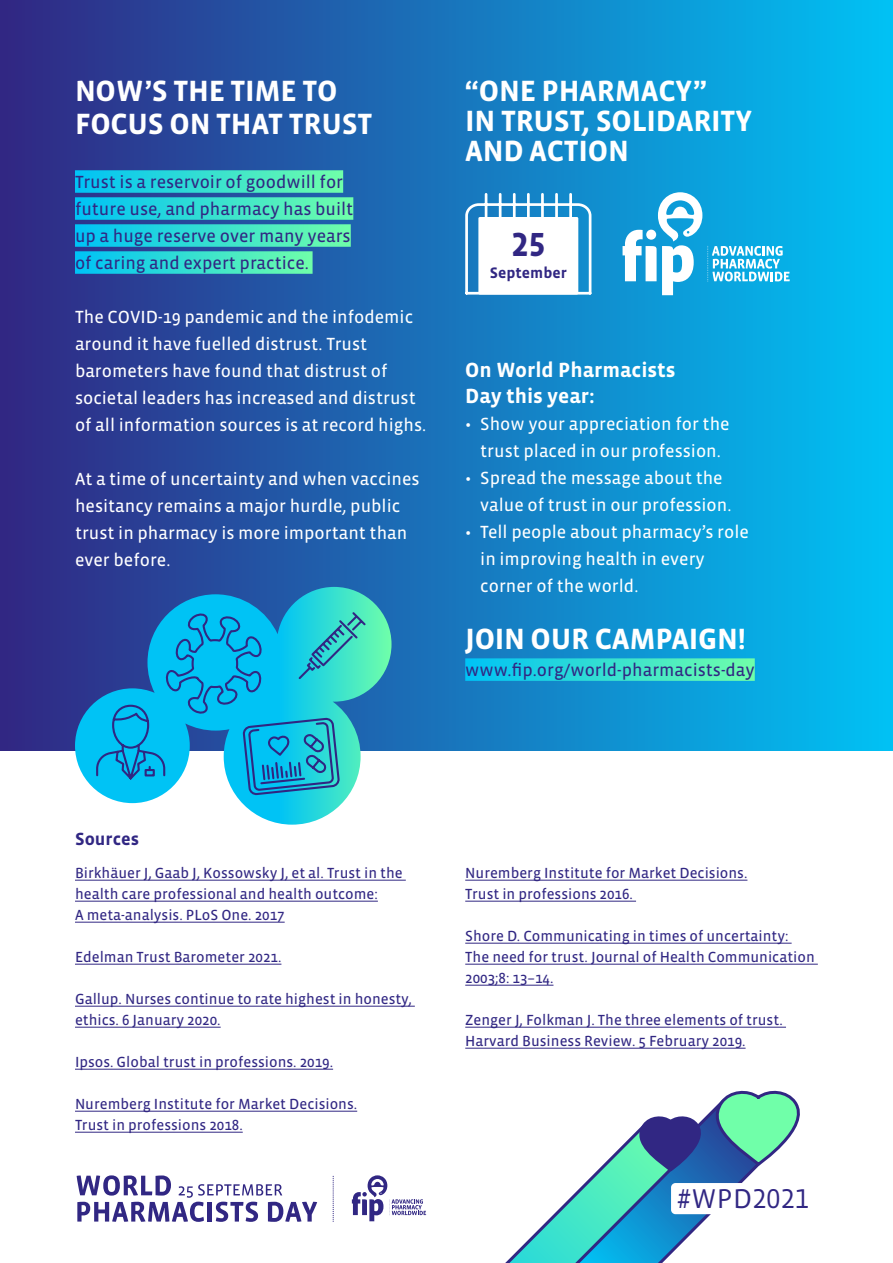
<style>
.page{position:relative;width:893px;height:1263px;background:#fff}
.page>*{position:absolute;margin:0;border:0;box-sizing:border-box;transform-origin:0 0}
.t1{font:700 34.2px "Vista Sans OT";color:#312783}
.H1_Kop_wit_CAP{font:700 30px/30px "Vista Sans OT";letter-spacing:-.01em;color:#fff}
.t2{font:27.9px "Vista Sans OT";letter-spacing:.01em;color:#312783}
.H2_Titel{font:700 21px/25.5px "Vista Sans OT";color:#fff}
.P_Bodytekst_wit{font:18px/27px "Vista Sans OT";color:#fff}
.P_Highlight{font:18px/27px "Vista Sans OT";color:#312783}
.H2_Alineatitel_blauw{font:700 18px "Vista Sans OT";color:#312783}
.t3{font:700 15.6px "Vista Sans OT";color:#312783}
.P_Sources{font:15px/21px "Vista Sans OT";color:#312783}
</style>
<div class="page">
<div style="left:0;top:0;width:893px;height:750px;background:linear-gradient(to right,#312682,#00c2f4)"></div>
<svg style="left:77px;top:1175px;width:240px;height:47px"></svg>
<svg style="left:333px;top:1176px;width:1px;height:46px"></svg>
<div style="left:75px;top:170px;width:268px;height:23px;background:linear-gradient(to right,#00c2f6,#6fffaa)"></div>
<div style="left:75px;top:197px;width:278px;height:23px;background:linear-gradient(to right,#00c2f6,#6fffaa)"></div>
<div style="left:75px;top:224px;width:276px;height:23px;background:linear-gradient(to right,#00c2f6,#6fffa9)"></div>
<div style="left:75px;top:251px;width:238px;height:23px;background:linear-gradient(to right,#00c2f6,#6fffa9)"></div>
<hr style="left:75px;top:880px;width:331px;height:1px;background:#312783">
<hr style="left:75px;top:901px;width:303px;height:1px;background:#312783">
<hr style="left:75px;top:922px;width:210px;height:1px;background:#312783">
<hr style="left:75px;top:964px;width:206px;height:1px;background:#312783">
<hr style="left:75px;top:1006px;width:340px;height:1px;background:#312783">
<hr style="left:75px;top:1027px;width:146px;height:1px;background:#312783">
<hr style="left:75px;top:1069px;width:258px;height:1px;background:#312783">
<hr style="left:75px;top:1111px;width:282px;height:1px;background:#312783">
<hr style="left:75px;top:1132px;width:168px;height:1px;background:#312783">
<hr style="left:465px;top:880px;width:282px;height:1px;background:#312783">
<hr style="left:465px;top:901px;width:171px;height:1px;background:#312783">
<hr style="left:465px;top:943px;width:327px;height:1px;background:#312783">
<hr style="left:465px;top:964px;width:353px;height:1px;background:#312783">
<hr style="left:465px;top:985px;width:88px;height:1px;background:#312783">
<hr style="left:465px;top:1027px;width:321px;height:1px;background:#312783">
<hr style="left:465px;top:1048px;width:281px;height:1px;background:#312783">
<div style="left:465px;top:658px;width:290px;height:23px;background:linear-gradient(to right,#00c2f6,#6fffa9)"></div>
<svg style="left:75px;top:587px;width:317px;height:238px"></svg>
<svg style="left:95px;top:610px;width:273px;height:186px"></svg>
<svg style="left:464px;top:192px;width:129px;height:104px"></svg>
<div style="left:478px;top:217px;width:100px;height:78px;background:#fff;border:3px solid #fff"></div>
<svg style="left:623px;top:192px;width:167px;height:103px"></svg>
<svg style="left:352px;top:1090px;width:448px;height:173px"></svg>
<div style="left:671px;top:1183px;width:147px;height:31px;background:#fff;border-radius:4px"></div>
<h1 class="H1_Kop_wit_CAP" style="left:75px;top:74px;width:299px;line-height:33px">NOW’S THE TIME TO<br>FOCUS ON THAT TRUST</h1>
<p class="P_Highlight" style="left:75px;top:168px;width:280px">Trust is a reservoir of goodwill for future use, and pharmacy has built up a huge reserve over many years of caring and expert practice.</p>
<p class="P_Bodytekst_wit" style="left:75px;top:303px;width:353px">The COVID-19 pandemic and the infodemic around it have fuelled distrust. Trust barometers have found that distrust of societal leaders has increased and distrust of all information sources is at record highs.</p>
<p class="P_Bodytekst_wit" style="left:75px;top:465px;width:346px">At a time of uncertainty and when vaccines hesitancy remains a major hurdle, public trust in pharmacy is more important than ever before.</p>
<h1 class="H1_Kop_wit_CAP" style="left:465px;top:76px;width:288px">“ONE PHARMACY”<br>IN TRUST, SOLIDARITY<br>AND ACTION</h1>
<h1 class="t1" style="left:511px;top:227px;width:36px">25</h1>
<p class="t3" style="left:490px;top:264px;width:78px">September</p>
<h2 class="H2_Titel" style="left:465px;top:358px;width:212px">On World Pharmacists<br>Day this year:</h2>
<p class="P_Bodytekst_wit" style="left:465px;top:410px;width:266px;text-align:center">• Show your appreciation for the trust placed in our profession.</p>
<p class="P_Bodytekst_wit" style="left:480px;top:464px;width:253px;text-indent:-15px">• Spread the message about the value of trust in our profession.</p>
<p class="P_Bodytekst_wit" style="left:480px;top:518px;width:270px;text-indent:-15px">• Tell people about pharmacy’s role in improving health in every corner of the world.</p>
<h1 class="H1_Kop_wit_CAP" style="left:465px;top:624px;width:282px">JOIN OUR CAMPAIGN!</h1>
<p class="P_Highlight" style="left:465px;top:656px;width:291px">www.fip.org/world-pharmacists-day</p>
<h2 class="H2_Alineatitel_blauw" style="left:75px;top:829px;width:65px">Sources</h2>
<p class="P_Sources" style="left:75px;top:863px;width:329px">Birkhäuer J, Gaab J, Kossowsky J, et al. Trust in the health care professional and health outcome:</p>
<p class="P_Sources" style="left:75px;top:905px;width:211px">A meta-analysis. PLoS One. 2017</p>
<p class="P_Sources" style="left:75px;top:947px;width:208px">Edelman Trust Barometer 2021.</p>
<p class="P_Sources" style="left:75px;top:989px;width:338px">Gallup. Nurses continue to rate highest in honesty, ethics. 6 January 2020.</p>
<p class="P_Sources" style="left:75px;top:1052px;width:260px">Ipsos. Global trust in professions. 2019.</p>
<p class="P_Sources" style="left:75px;top:1094px;width:284px">Nuremberg Institute for Market Decisions.<br>Trust in professions 2018.</p>
<p class="P_Sources" style="left:465px;top:863px;width:284px">Nuremberg Institute for Market Decisions.<br>Trust in professions 2016.</p>
<p class="P_Sources" style="left:465px;top:926px;width:351px">Shore D. Communicating in times of uncertainty:<br>The need for trust. Journal of Health Communication<br>2003;8: 13–14.</p>
<p class="P_Sources" style="left:465px;top:1010px;width:319px">Zenger J, Folkman J. The three elements of trust.<br>Harvard Business Review. 5 February 2019.</p>
<h3 class="t2" style="left:677px;top:1184px;width:133px">#WPD2021</h3>
</div>
